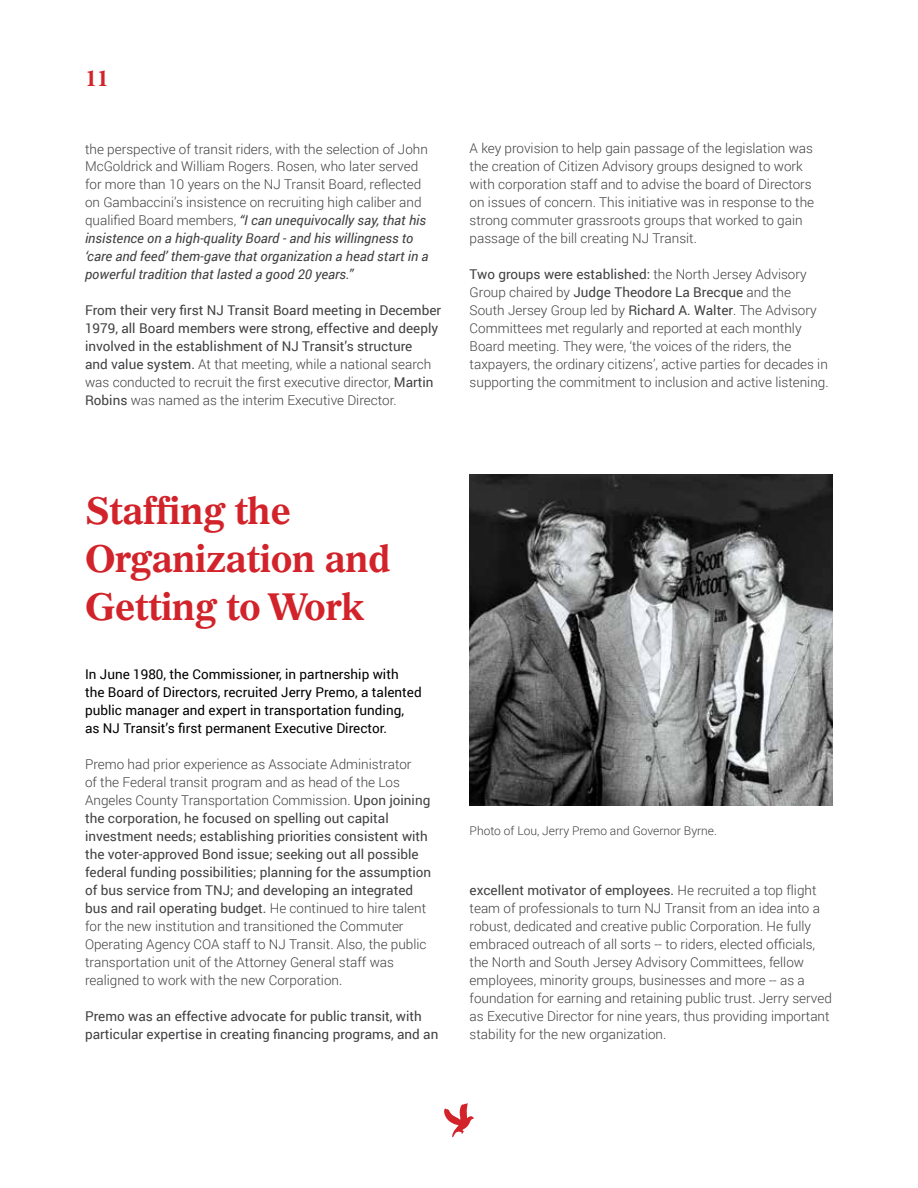
<style>
.page{position:relative;width:918px;height:1188px;background:#fff}
.page>*{position:absolute;margin:0;border:0;box-sizing:border-box;transform-origin:0 0}
.t1{font:700 37.5px/48px "Gazette LT Std";letter-spacing:-.02em;color:#d2232a}
.t2{font:700 21px "Gazette LT Std";color:#d2232a}
.t3{font:300 13.5px/18px "Roboto";color:#414042}
.t4{font:13.5px/18px "Roboto";color:#414042}
.t5{font:13.5px/18px "Roboto";color:#000}
.t6{font:300 12px "Roboto";color:#414042}
.s1{font-weight:400;font-style:italic}
.s2{font-weight:300}
.s3{font-weight:400}
</style>
<div class="page">
<svg style="left:444px;top:1103px;width:30px;height:34px"></svg>
<img style="left:470px;top:475px;width:363px;height:331px">
<h2 class="t2" style="left:85px;top:65px;width:25px">11</h2>
<p class="t3" style="left:85px;top:139px;width:345px">the perspective of transit riders, with the selection of John McGoldrick and William Rogers. Rosen, who later served for more than 10 years on the NJ Transit Board, reflected on Gambaccini’s insistence on recruiting high caliber and qualified Board members, <span class="s1">“I can unequivocally say, that his insistence on a high-quality Board - and his willingness to ‘care and feed’ them-gave that organization a head start in a powerful tradition that lasted a good 20 years.”</span></p>
<p class="t4" style="left:85px;top:301px;width:358px">From their very first NJ Transit Board meeting in December 1979, all Board members were strong, effective and deeply involved in the establishment of NJ Transit’s structure<br>and value system. <span class="s2">At that meeting, while a national search was conducted to recruit the first executive director,</span> Martin Robins <span class="s2">was named as the interim Executive Director.</span></p>
<p class="t3" style="left:470px;top:139px;width:346px">A key provision to help gain passage of the legislation was the creation of Citizen Advisory groups designed to work with corporation staff and to advise the board of Directors on issues of concern. This initiative was in response to the strong commuter grassroots groups that worked to gain passage of the bill creating NJ Transit.</p>
<p class="t3" style="left:470px;top:265px;width:360px"><span class="s3">Two groups were established:</span> the North Jersey Advisory Group chaired by <span class="s3">Judge Theodore La Brecque</span> and the South Jersey Group led by <span class="s3">Richard A. Walter</span>. The Advisory Committees met regularly and reported at each monthly Board meeting. They were, ‘the voices of the riders, the taxpayers, the ordinary citizens’, active parties for decades in supporting the commitment to inclusion and active listening.</p>
<h1 class="t1" style="left:85px;top:486px;width:308px">Staffing the<br>Organization and<br>Getting to Work</h1>
<p class="t5" style="left:85px;top:664px;width:338px">In June 1980, the Commissioner, in partnership with<br>the Board of Directors, recruited Jerry Premo, a talented public manager and expert in transportation funding, as NJ Transit’s first permanent Executive Director.</p>
<p class="t3" style="left:85px;top:754px;width:348px">Premo had prior experience as Associate Administrator<br>of the Federal transit program and as head of the Los Angeles County Transportation Commission. <span class="s3">Upon joining the corporation, he focused on spelling out capital investment needs; establishing priorities consistent with the voter-approved Bond issue; seeking out all possible federal funding possibilities; planning for the assumption of bus service from TNJ; and developing an integrated bus and rail operating budget.</span> He continued to hire talent for the new institution and transitioned the Commuter Operating Agency COA staff to NJ Transit. Also, the public transportation unit of the Attorney General staff was realigned to work with the new Corporation.</p>
<p class="t4" style="left:85px;top:1006px;width:355px">Premo was an effective advocate for public transit, with particular expertise in creating financing programs, and an</p>
<p class="t6" style="left:470px;top:822px;width:249px">Photo of Lou, Jerry Premo and Governor Byrne.</p>
<p class="t3" style="left:470px;top:880px;width:364px"><span class="s3">excellent motivator of employees.</span> He recruited a top flight team of professionals to turn NJ Transit from an idea into a robust, dedicated and creative public Corporation. He fully embraced outreach of all sorts -- to riders, elected officials, the North and South Jersey Advisory Committees, fellow employees, minority groups, businesses and more -- as a foundation for earning and retaining public trust. Jerry served as Executive Director for nine years, thus providing important stability for the new organization.</p>
</div>
